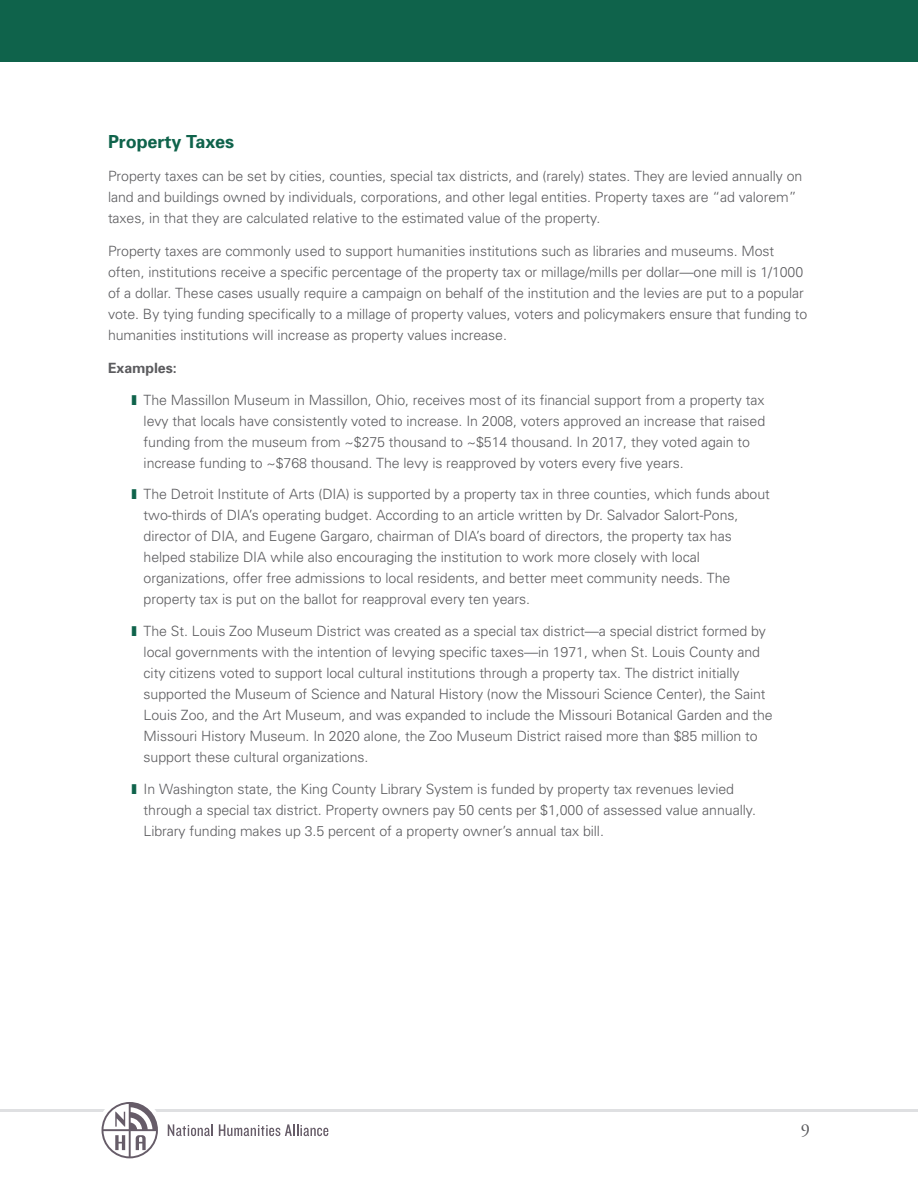
<style>
.page{position:relative;width:918px;height:1188px;background:#fff}
.page>*{position:absolute;margin:0;border:0;box-sizing:border-box;transform-origin:0 0}
.t1{font:18.3px "Adobe Garamond Pro";color:#5c5c5f}
.t2{font:700 18px "Univers";letter-spacing:-.005em;color:#0f634b}
.t3{font:300 14.1px/21px "Univers";letter-spacing:-.005em;color:#5c5c5f}
.t4{font:700 14.1px "Univers";letter-spacing:-.005em;color:#5c5c5f}
.s1{color:#0f634b}
</style>
<div class="page">
<div style="left:0;top:0;width:918px;height:61px;background:#0f634b"></div>
<hr style="left:0;top:1110px;width:918px;height:2px;background:#dfe0e2">
<svg style="left:102px;top:1102px;width:56px;height:56px"></svg>
<svg style="left:168px;top:1124px;width:45px;height:12px"></svg>
<svg style="left:219px;top:1124px;width:109px;height:12px"></svg>
<p class="t2" style="left:108px;top:135px;width:128px">Property Taxes</p>
<p class="t3" style="left:108px;top:167px;width:696px">Property taxes can be set by cities, counties, special tax districts, and (rarely) states. They are levied annually on land and buildings owned by individuals, corporations, and other legal entities. Property taxes are “ad valorem” taxes, in that they are calculated relative to the estimated value of the property.</p>
<p class="t3" style="left:108px;top:242px;width:701px">Property taxes are commonly used to support humanities institutions such as libraries and museums. Most often, institutions receive a specific percentage of the property tax or millage/mills per dollar—one mill is 1/1000 of a dollar. These cases usually require a campaign on behalf of the institution and the levies are put to a popular vote. By tying funding specifically to a millage of property values, voters and policymakers ensure that funding to humanities institutions will increase as property values increase.</p>
<p class="t4" style="left:108px;top:363px;width:70px">Examples:</p>
<p class="t3" style="left:144px;top:391px;width:623px;text-indent:-12px"><span class="s1">■</span> The Massillon Museum in Massillon, Ohio, receives most of its financial support from a property tax levy that locals have consistently voted to increase. In 2008, voters approved an increase that raised funding from the museum from ~$275 thousand to ~$514 thousand. In 2017, they voted again to increase funding to ~$768 thousand. The levy is reapproved by voters every five years.</p>
<p class="t3" style="left:144px;top:485px;width:628px;text-indent:-12px"><span class="s1">■</span> The Detroit Institute of Arts (DIA) is supported by a property tax in three counties, which funds about two-thirds of DIA’s operating budget. According to an article written by Dr. Salvador Salort-Pons, director of DIA, and Eugene Gargaro, chairman of DIA’s board of directors, the property tax has helped stabilize DIA while also encouraging the institution to work more closely with local organizations, offer free admissions to local residents, and better meet community needs. The property tax is put on the ballot for reapproval every ten years.</p>
<p class="t3" style="left:144px;top:622px;width:631px;text-indent:-12px"><span class="s1">■</span> The St. Louis Zoo Museum District was created as a special tax district—a special district formed by local governments with the intention of levying specific taxes—in 1971, when St. Louis County and city citizens voted to support local cultural institutions through a property tax. The district initially supported the Museum of Science and Natural History (now the Missouri Science Center), the Saint Louis Zoo, and the Art Museum, and was expanded to include the Missouri Botanical Garden and the Missouri History Museum. In 2020 alone, the Zoo Museum District raised more than $85 million to support these cultural organizations.</p>
<p class="t3" style="left:144px;top:779px;width:614px;text-indent:-12px"><span class="s1">■</span> In Washington state, the King County Library System is funded by property tax revenues levied through a special tax district. Property owners pay 50 cents per $1,000 of assessed value annually.<br>Library funding makes up 3.5 percent of a property owner’s annual tax bill.</p>
<p class="t1" style="left:801px;top:1123px;width:11px">9</p>
</div>
